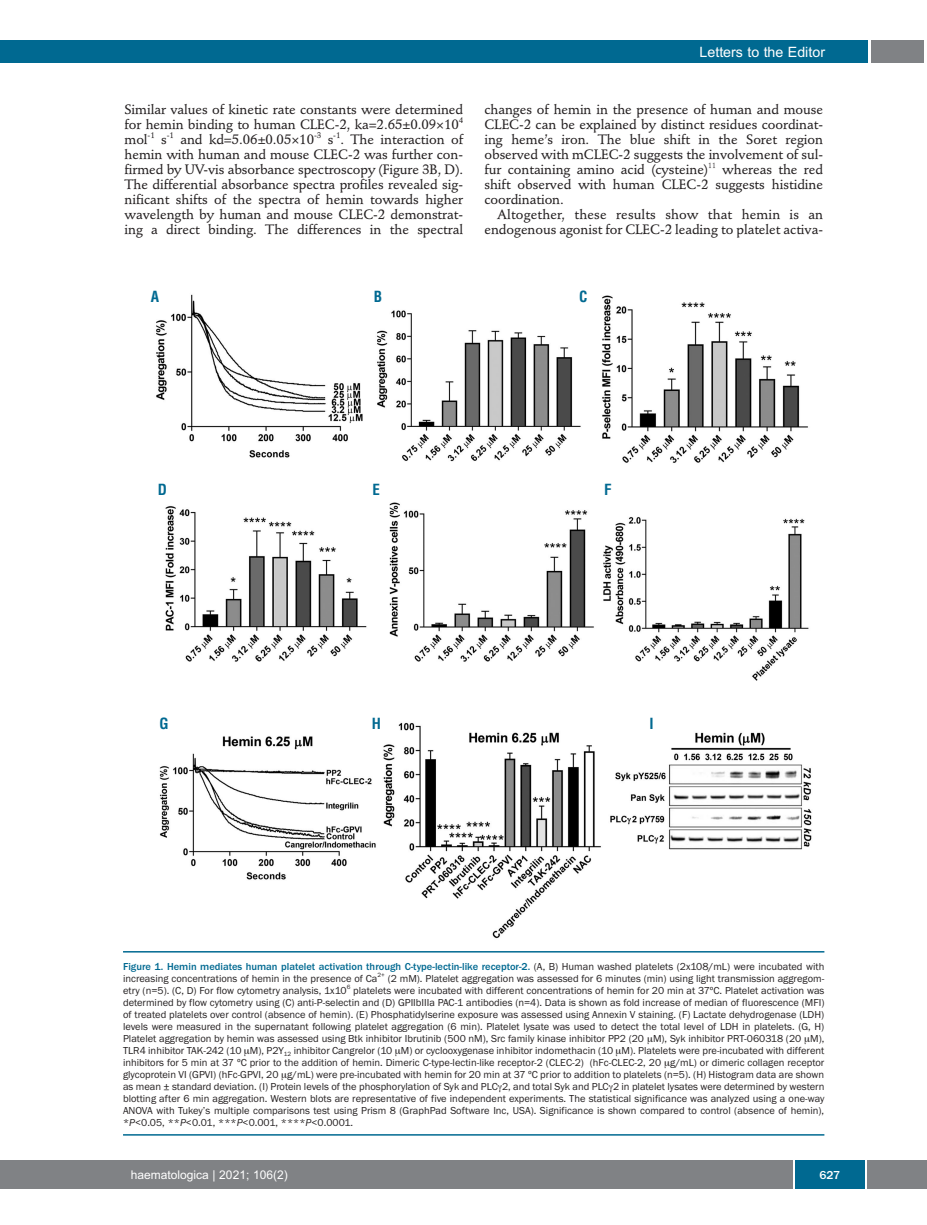
<style>
.page{position:relative;width:927px;height:1225px;background:#fff}
.page>*{position:absolute;margin:0;border:0;box-sizing:border-box;transform-origin:0 0}
.t1{font:700 condensed 15px "Helvetica";color:#006991}
.t2{font:14.25px "Arial";color:#fff}
.t3{font:500 13.5px/15px "Stempel Schneidler";letter-spacing:-.005em;color:#231f20;text-align:justify}
.t4{font:12px "Arial";color:#fff}
.t5{font:500 12px "Franklin Gothic";color:#fff}
.t6{font:10.5px/12px "Franklin Gothic";color:#231f20;text-align:justify}
.s1{font-weight:500;color:#006991}
.s2{font-style:italic}
</style>
<div class="page">
<div style="left:17px;top:1160px;width:910px;height:28px;background:#808285"></div>
<div style="left:795px;top:1160px;width:70px;height:28px;background:#006991"></div>
<hr style="left:793px;top:1160px;width:2px;height:28px;background:#fff">
<hr style="left:865px;top:1160px;width:2px;height:28px;background:#fff">
<div style="left:871px;top:40px;width:52px;height:22px;background:#808285"></div>
<div style="left:18px;top:40px;width:849px;height:22px;background:#006991"></div>
<div style="left:0;top:1160px;width:17px;height:28px;background:#808285"></div>
<div style="left:0;top:40px;width:19px;height:22px;background:#006991"></div>
<img style="left:156px;top:294px;width:656px;height:645px">
<hr style="left:123px;top:951px;width:701px;height:1px;background:#006991">
<hr style="left:123px;top:1134px;width:701px;height:1px;background:#006991">
<h2 class="t2" style="left:699px;top:44px;width:127px">Letters to the Editor</h2>
<p class="t3" style="left:125px;top:103px;width:340px">Similar values of kinetic rate constants were determined for hemin binding to human CLEC-2, ka=2.65±0.09×10<sup>4 </sup>mol<sup>-1</sup> s<sup>-1</sup> and kd=5.06±0.05×10<sup>-3</sup> s<sup>-1</sup>. The interaction of hemin with human and mouse CLEC-2 was further con&shy;firmed by UV-vis absorbance spectroscopy (Figure 3B, D).<br>The differential absorbance spectra profiles revealed sig&shy;nificant shifts of the spectra of hemin towards higher wavelength by human and mouse CLEC-2 demonstrat&shy;ing a direct binding. The differences in the spectral</p>
<p class="t3" style="left:484px;top:103px;width:340px">changes of hemin in the presence of human and mouse CLEC-2 can be explained by distinct residues coordinat&shy;ing heme’s iron. The blue shift in the Soret region observed with mCLEC-2 suggests the involvement of sul&shy;fur containing amino acid (cysteine)<sup>11</sup> whereas the red shift observed with human CLEC-2 suggests histidine coordination.</p>
<p class="t3" style="left:484px;top:208px;width:340px;text-align:right">Altogether, these results show that hemin is an endogenous agonist for CLEC-2 leading to platelet activa-</p>
<h1 class="t1" style="left:151px;top:288px;width:10px">A</h1>
<h1 class="t1" style="left:374px;top:288px;width:10px">B</h1>
<h1 class="t1" style="left:579px;top:288px;width:10px">C</h1>
<h1 class="t1" style="left:158px;top:481px;width:11px">D</h1>
<h1 class="t1" style="left:372px;top:481px;width:9px">E</h1>
<h1 class="t1" style="left:604px;top:481px;width:9px">F</h1>
<h1 class="t1" style="left:160px;top:715px;width:11px">G</h1>
<h1 class="t1" style="left:372px;top:715px;width:11px">H</h1>
<h1 class="t1" style="left:649px;top:715px;width:6px">I</h1>
<p class="t6" style="left:123px;top:960px;width:703px"><span class="s1">Figure 1. Hemin mediates human platelet activation through C-type-lectin-like receptor-2.</span> (A, B) Human washed platelets (2x108/mL) were incubated with increasing concentrations of hemin in the presence of Ca<sup>2+</sup> (2 mM). Platelet aggregation was assessed for 6 minutes (min) using light transmission aggregom&shy;etry (n=5). (C, D) For flow cytometry analysis, 1x10<sup>6</sup> platelets were incubated with different concentrations of hemin for 20 min at 37ºC. Platelet activation was determined by flow cytometry using (C) anti-P-selectin and (D) GPIIbIIIa PAC-1 antibodies (n=4). Data is shown as fold increase of median of fluorescence (MFI) of treated platelets over control (absence of hemin). (E) Phosphatidylserine exposure was assessed using Annexin V staining. (F) Lactate dehydrogenase (LDH) levels were measured in the supernatant following platelet aggregation (6 min). Platelet lysate was used to detect the total level of LDH in platelets. (G, H)<br>Platelet aggregation by hemin was assessed using Btk inhibitor Ibrutinib (500 nM), Src family kinase inhibitor PP2 (20 M), Syk inhibitor PRT-060318 (20 M), TLR4 inhibitor TAK-242 (10 M), P2Y<sub>12</sub> inhibitor Cangrelor (10 M) or cyclooxygenase inhibitor indomethacin (10 M). Platelets were pre-incubated with different inhibitors for 5 min at 37 ºC prior to the addition of hemin. Dimeric C-type-lectin-like receptor-2 (CLEC-2) (hFc-CLEC-2, 20 g/mL) or dimeric collagen receptor glycoprotein VI (GPVI) (hFc-GPVI, 20 g/mL) were pre-incubated with hemin for 20 min at 37 ºC prior to addition to platelets (n=5). (H) Histogram data are shown as mean ± standard deviation. (I) Protein levels of the phosphorylation of Syk and PLC 2, and total Syk and PLC 2 in platelet lysates were determined by western blotting after 6 min aggregation. Western blots are representative of five independent experiments. The statistical significance was analyzed using a one-way ANOVA with Tukey’s multiple comparisons test using Prism 8 (GraphPad Software Inc, USA). Significance is shown compared to control (absence of hemin), *<span class="s2">P</span>&lt;0.05, **<span class="s2">P</span>&lt;0.01, ***<span class="s2">P</span>&lt;0.001, ****<span class="s2">P</span>&lt;0.0001.</p>
<p class="t4" style="left:131px;top:1167px;width:158px">haematologica | 2021; 106(2)</p>
<p class="t5" style="left:819px;top:1167px;width:22px">627</p>
</div>
